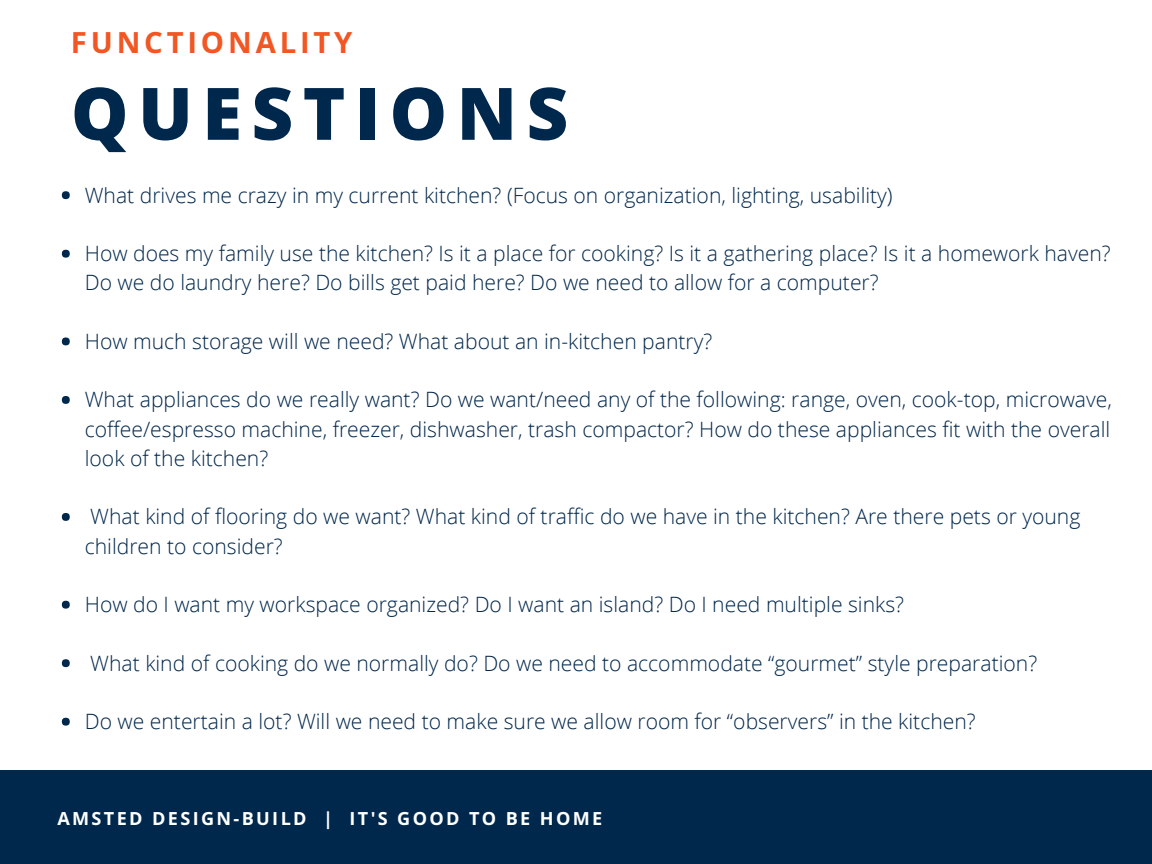
<style>
.page{position:relative;width:1152px;height:864px;background:#fff}
.page>*{position:absolute;margin:0;border:0;box-sizing:border-box;transform-origin:0 0}
.t1{font:800 72.45px "Open Sans";letter-spacing:.13em;color:#00274c}
.t2{font:700 29.25px "Open Sans";letter-spacing:.13em;color:#f15623}
.t3{font:300 21.15px/29.2px "Open Sans";color:#00274c}
.t4{font:700 18.15px "Open Sans";letter-spacing:.13em;color:#fff}
</style>
<div class="page">
<div style="left:62px;top:191px;width:8px;height:8px;background:#00274c;border-radius:50%"></div>
<div style="left:62px;top:250px;width:8px;height:8px;background:#00274c;border-radius:50%"></div>
<div style="left:62px;top:338px;width:8px;height:7px;background:#00274c;border-radius:50%"></div>
<div style="left:62px;top:396px;width:8px;height:8px;background:#00274c;border-radius:50%"></div>
<div style="left:62px;top:513px;width:8px;height:8px;background:#00274c;border-radius:50%"></div>
<div style="left:62px;top:601px;width:8px;height:8px;background:#00274c;border-radius:50%"></div>
<div style="left:62px;top:659px;width:8px;height:8px;background:#00274c;border-radius:50%"></div>
<div style="left:62px;top:718px;width:8px;height:8px;background:#00274c;border-radius:50%"></div>
<div style="left:0;top:771px;width:1152px;height:93px;background:#00274c"></div>
<h2 class="t2" style="left:71px;top:22px;width:283px">FUNCTIONALITY</h2>
<h1 class="t1" style="left:71px;top:62px;width:499px">QUESTIONS</h1>
<p class="t3" style="left:85px;top:180px;width:809px">What drives me crazy in my current kitchen? (Focus on organization, lighting, usability)</p>
<p class="t3" style="left:85px;top:238px;width:1027px">How does my family use the kitchen? Is it a place for cooking? Is it a gathering place? Is it a homework haven?<br>Do we do laundry here? Do bills get paid here? Do we need to allow for a computer?</p>
<p class="t3" style="left:85px;top:326px;width:629px">How much storage will we need? What about an in-kitchen pantry?</p>
<p class="t3" style="left:85px;top:384px;width:1029px;text-align:justify">What appliances do we really want? Do we want/need any of the following: range, oven, cook-top, microwave, coffee/espresso machine, freezer, dishwasher, trash compactor? How do these appliances fit with the overall look of the kitchen?</p>
<p class="t3" style="left:85px;top:501px;width:997px">What kind of flooring do we want? What kind of traffic do we have in the kitchen? Are there pets or young children to consider?</p>
<p class="t3" style="left:85px;top:589px;width:821px">How do I want my workspace organized? Do I want an island? Do I need multiple sinks?</p>
<p class="t3" style="left:90px;top:648px;width:948px">What kind of cooking do we normally do? Do we need to accommodate “gourmet” style preparation?</p>
<p class="t3" style="left:85px;top:706px;width:892px">Do we entertain a lot? Will we need to make sure we allow room for “observers” in the kitchen?</p>
<p class="t4" style="left:48px;top:803px;width:568px">AMSTED DESIGN &amp; BUILD | IT'S GOOD TO BE HOME</p>
<p class="t4" style="left:57px;top:805px;width:547px">AMSTED DESIGN-BUILD | IT'S GOOD TO BE HOME</p>
</div>
